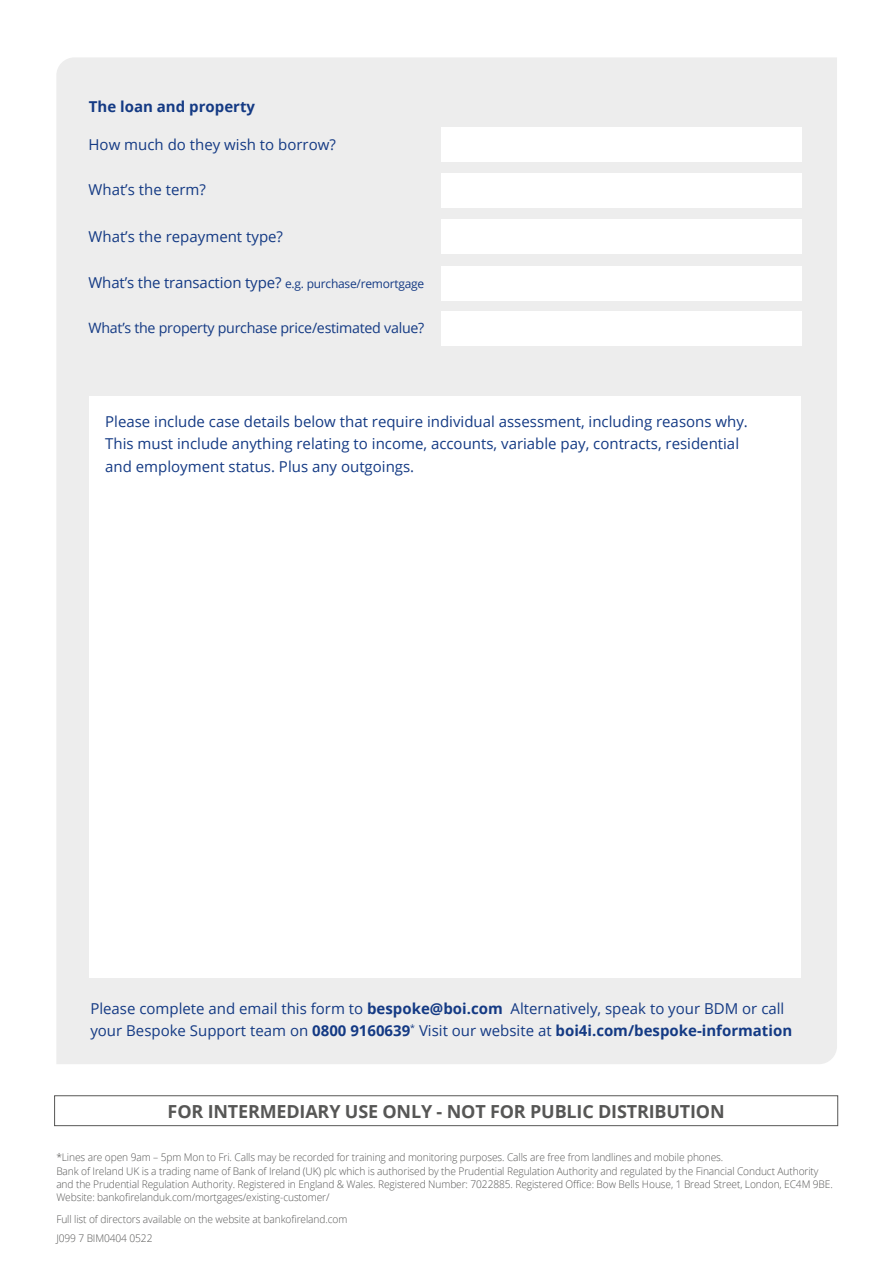
<style>
.page{position:relative;width:893px;height:1263px;background:#fff}
.page>*{position:absolute;margin:0;border:0;box-sizing:border-box;transform-origin:0 0}
.t1{font:700 18px "Open Sans";letter-spacing:-.01em;color:#575756}
.t2{font:15px/22.5px "Open Sans";color:#143a84}
.t3{font:700 15px "Open Sans";color:#143a84}
.t4{font:14.25px "Open Sans";letter-spacing:-.02em;color:#143a84}
.t5{font:300 10.5px/13.2px "Open Sans";letter-spacing:-.01em;color:#575756}
.s1{font-size:12px}
.s2{font-weight:700}
</style>
<div class="page">
<div style="left:56px;top:57px;width:781px;height:1007px;background:#ededed"></div>
<div style="left:89px;top:397px;width:712px;height:581px;background:#fff"></div>
<div style="left:54px;top:1095px;width:784px;height:31px;border:1px solid #575756"></div>
<div style="left:441px;top:128px;width:360px;height:34px;background:#fff"></div>
<div style="left:441px;top:219px;width:360px;height:34px;background:#fff"></div>
<div style="left:441px;top:174px;width:360px;height:34px;background:#fff"></div>
<div style="left:441px;top:266px;width:360px;height:34px;background:#fff"></div>
<div style="left:441px;top:311px;width:360px;height:34px;background:#fff"></div>
<h2 class="t3" style="left:89px;top:96px;width:168px">The loan and property</h2>
<h2 class="t2" style="left:89px;top:133px;width:249px">How much do they wish to borrow?</h2>
<h2 class="t2" style="left:89px;top:178px;width:119px">What’s the term?</h2>
<h2 class="t2" style="left:89px;top:225px;width:196px">What’s the repayment type?</h2>
<h2 class="t2" style="left:89px;top:271px;width:337px">What’s the transaction type? <span class="s1">e.g. purchase/remortgage</span></h2>
<h3 class="t4" style="left:89px;top:318px;width:337px">What’s the property purchase price/estimated value?</h3>
<p class="t2" style="left:105px;top:410px;width:644px">Please include case details below that require individual assessment, including reasons why.<br>This must include anything relating to income, accounts, variable pay, contracts, residential and employment status. Plus any outgoings.</p>
<h2 class="t2" style="left:90px;top:996px;width:703px">Please complete and email this form to <span class="s2">bespoke@boi.com</span> Alternatively, speak to your BDM or call your Bespoke Support team on <span class="s2">0800 9160639</span><sup>*</sup> Visit our website at <span class="s2">boi4i.com/bespoke-information</span></h2>
<h1 class="t1" style="left:168px;top:1098px;width:558px">FOR INTERMEDIARY USE ONLY - NOT FOR PUBLIC DISTRIBUTION</h1>
<p class="t5" style="left:56px;top:1150px;width:778px">*Lines are open 9am – 5pm Mon to Fri. Calls may be recorded for training and monitoring purposes. Calls are free from landlines and mobile phones.<br>Bank of Ireland UK is a trading name of Bank of Ireland (UK) plc which is authorised by the Prudential Regulation Authority and regulated by the Financial Conduct Authority and the Prudential Regulation Authority. Registered in England &amp; Wales. Registered Number: 7022885. Registered Office: Bow Bells House, 1 Bread Street, London, EC4M 9BE.<br>Website: bankofirelanduk.com/mortgages/existing-customer/</p>
<p class="t5" style="left:56px;top:1209px;width:293px;line-height:19.2px">Full list of directors available on the website at bankofireland.com<br>J099 7 BIM0404 0522</p>
</div>
